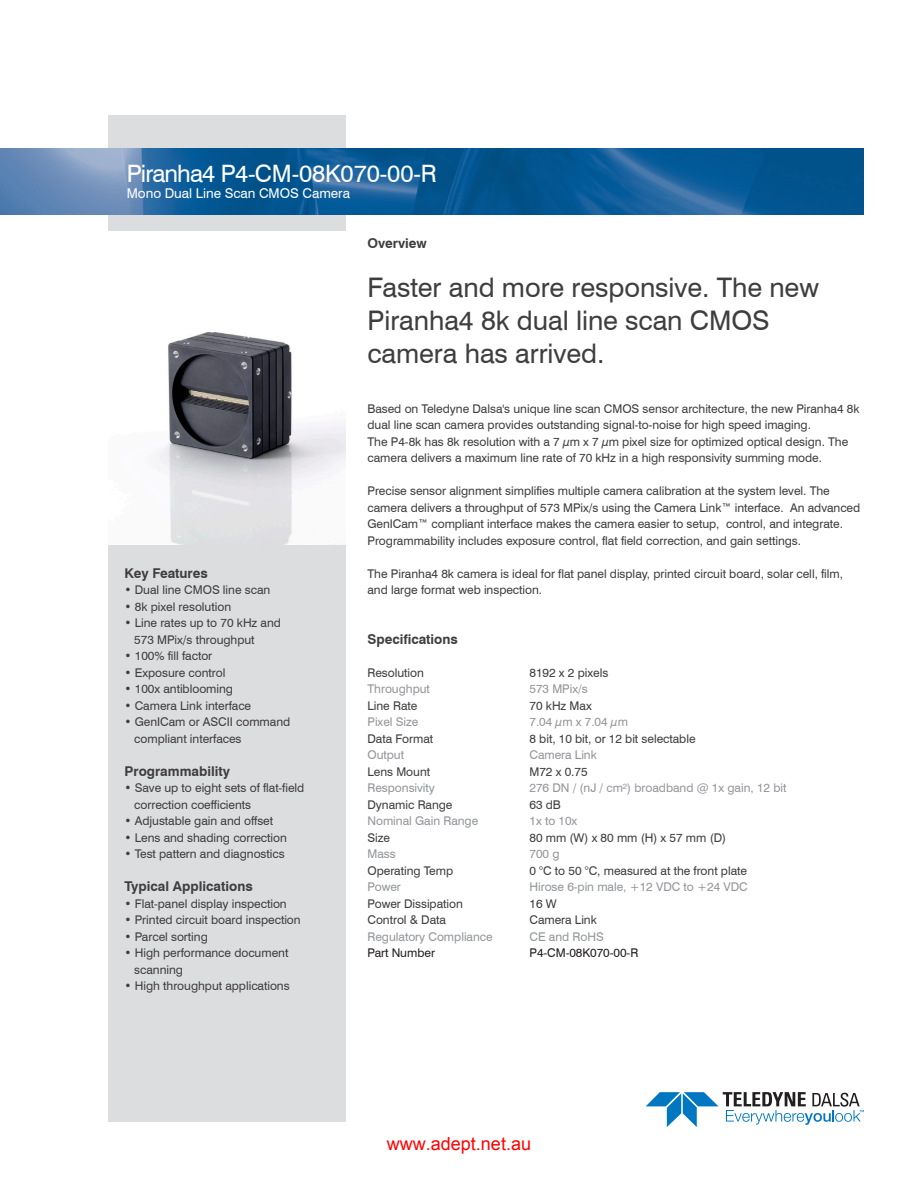
<style>
.page{position:relative;width:918px;height:1188px;background:#fff}
.page>*{position:absolute;margin:0;border:0;box-sizing:border-box;transform-origin:0 0}
.t1{font:27px/33px "Swiss 721 BT";letter-spacing:-.005em;color:#3e3e3f}
.t2{font:24px "Swiss 721 BT";letter-spacing:-.04em;color:#fff}
.t3{font:18px "Arial";color:#f00}
.t4{font:700 13.5px "Swiss 721 BT";color:#3e3e3f}
.t5{font:13.5px "Swiss 721 BT";letter-spacing:-.005em;color:#fff}
.t6{font:12px/16.5px "Swiss 721 BT";letter-spacing:-.005em;color:#3e3e3f}
.t7{font:12px "Swiss 721 BT";letter-spacing:-.005em;color:#939598}
.t8{font:12px "Swiss 721 BT";letter-spacing:-.005em;color:#231f20}
</style>
<div class="page">
<svg style="left:646px;top:1092px;width:218px;height:35px"></svg>
<div style="left:108px;top:116px;width:237px;height:1006px;background:#dcdddf"></div>
<img style="left:0;top:148px;width:864px;height:66px">
<img style="left:108px;top:231px;width:237px;height:314px">
<p class="t2" style="left:127px;top:158px;width:312px">Piranha4 P4-CM-08K070-00-R</p>
<p class="t5" style="left:127px;top:185px;width:225px">Mono Dual Line Scan CMOS Camera</p>
<p class="t4" style="left:125px;top:565px;width:85px">Key Features</p>
<p class="t6" style="left:125px;top:581px;width:147px">• Dual line CMOS line scan</p>
<p class="t6" style="left:125px;top:598px;width:108px">• 8k pixel resolution</p>
<p class="t6" style="left:125px;top:614px;width:158px">• Line rates up to 70 kHz and</p>
<p class="t6" style="left:134px;top:631px;width:122px">573 MPix/s throughput</p>
<p class="t6" style="left:125px;top:647px;width:89px">• 100% fill factor</p>
<p class="t6" style="left:125px;top:664px;width:103px">• Exposure control</p>
<p class="t6" style="left:125px;top:680px;width:110px">• 100x antiblooming</p>
<p class="t6" style="left:125px;top:697px;width:128px">• Camera Link interface</p>
<p class="t6" style="left:134px;top:713px;width:157px;text-indent:-10px">• GenICam or ASCII command compliant interfaces</p>
<p class="t4" style="left:125px;top:763px;width:107px">Programmability</p>
<p class="t6" style="left:134px;top:780px;width:172px;text-indent:-10px">• Save up to eight sets of flat-field correction coefficients</p>
<p class="t6" style="left:125px;top:813px;width:150px">• Adjustable gain and offset</p>
<p class="t6" style="left:125px;top:829px;width:164px">• Lens and shading correction</p>
<p class="t6" style="left:125px;top:846px;width:162px">• Test pattern and diagnostics</p>
<p class="t4" style="left:125px;top:878px;width:130px">Typical Applications</p>
<p class="t6" style="left:125px;top:895px;width:164px">• Flat-panel display inspection</p>
<p class="t6" style="left:125px;top:912px;width:178px">• Printed circuit board inspection</p>
<p class="t6" style="left:125px;top:928px;width:85px">• Parcel sorting</p>
<p class="t6" style="left:125px;top:945px;width:165px">• High performance document</p>
<p class="t6" style="left:134px;top:961px;width:50px">scanning</p>
<p class="t6" style="left:125px;top:978px;width:167px">• High throughput applications</p>
<p class="t4" style="left:367px;top:235px;width:61px">Overview</p>
<p class="t1" style="left:367px;top:271px;width:453px">Faster and more responsive. The new<br>Piranha4 8k dual line scan CMOS camera has arrived.</p>
<p class="t6" style="left:367px;top:400px;width:494px">Based on Teledyne Dalsa's unique line scan CMOS sensor architecture, the new Piranha4 8k dual line scan camera provides outstanding signal-to-noise for high speed imaging.</p>
<p class="t6" style="left:367px;top:433px;width:482px">The P4-8k has 8k resolution with a 7 µm x 7 µm pixel size for optimized optical design. The camera delivers a maximum line rate of 70 kHz in a high responsivity summing mode.</p>
<p class="t6" style="left:367px;top:482px;width:494px">Precise sensor alignment simplifies multiple camera calibration at the system level. The camera delivers a throughput of 573 MPix/s using the Camera Link™ interface. An advanced GenICam™ compliant interface makes the camera easier to setup, control, and integrate.<br>Programmability includes exposure control, flat field correction, and gain settings.</p>
<p class="t6" style="left:367px;top:565px;width:477px">The Piranha4 8k camera is ideal for flat panel display, printed circuit board, solar cell, film, and large format web inspection.</p>
<p class="t4" style="left:367px;top:631px;width:92px">Specifications</p>
<p class="t6" style="left:367px;top:664px;width:58px">Resolution</p>
<p class="t6" style="left:529px;top:664px;width:80px">8192 x 2 pixels</p>
<p class="t7" style="left:367px;top:682px;width:64px">Throughput</p>
<p class="t7" style="left:529px;top:682px;width:60px">573 MPix/s</p>
<p class="t6" style="left:367px;top:697px;width:51px">Line Rate</p>
<p class="t6" style="left:529px;top:697px;width:64px">70 kHz Max</p>
<p class="t7" style="left:367px;top:715px;width:52px">Pixel Size</p>
<p class="t7" style="left:529px;top:715px;width:100px">7.04 μm x 7.04 µm</p>
<p class="t6" style="left:367px;top:730px;width:67px">Data Format</p>
<p class="t6" style="left:529px;top:730px;width:168px">8 bit, 10 bit, or 12 bit selectable</p>
<p class="t7" style="left:367px;top:748px;width:38px">Output</p>
<p class="t7" style="left:529px;top:748px;width:69px">Camera Link</p>
<p class="t6" style="left:367px;top:763px;width:64px">Lens Mount</p>
<p class="t6" style="left:529px;top:763px;width:60px">M72 x 0.75</p>
<p class="t7" style="left:367px;top:781px;width:69px">Responsivity</p>
<p class="t7" style="left:529px;top:781px;width:258px">276 DN / (nJ / cm²) broadband @ 1x gain, 12 bit</p>
<p class="t6" style="left:367px;top:796px;width:87px">Dynamic Range</p>
<p class="t6" style="left:529px;top:796px;width:33px">63 dB</p>
<p class="t7" style="left:367px;top:814px;width:112px">Nominal Gain Range</p>
<p class="t7" style="left:529px;top:814px;width:49px">1x to 10x</p>
<p class="t6" style="left:367px;top:829px;width:24px">Size</p>
<p class="t6" style="left:529px;top:829px;width:198px">80 mm (W) x 80 mm (H) x 57 mm (D)</p>
<p class="t7" style="left:367px;top:847px;width:30px">Mass</p>
<p class="t7" style="left:529px;top:847px;width:32px">700 g</p>
<p class="t6" style="left:367px;top:862px;width:87px">Operating Temp</p>
<p class="t6" style="left:529px;top:862px;width:219px">0 °C to 50 °C, measured at the front plate</p>
<p class="t7" style="left:367px;top:880px;width:35px">Power</p>
<p class="t7" style="left:529px;top:880px;width:220px">Hirose 6-pin male, +12 VDC to +24 VDC</p>
<p class="t6" style="left:367px;top:895px;width:97px">Power Dissipation</p>
<p class="t6" style="left:529px;top:895px;width:29px">16 W</p>
<p class="t6" style="left:367px;top:912px;width:80px">Control &amp; Data</p>
<p class="t6" style="left:529px;top:912px;width:69px">Camera Link</p>
<p class="t7" style="left:367px;top:929px;width:127px">Regulatory Compliance</p>
<p class="t7" style="left:529px;top:929px;width:76px">CE and RoHS</p>
<p class="t8" style="left:367px;top:946px;width:69px">Part Number</p>
<p class="t8" style="left:529px;top:946px;width:110px">P4-CM-08K070-00-R</p>
<h3 class="t3" style="left:387px;top:1132px;width:146px">www.adept.net.au</h3>
</div>
